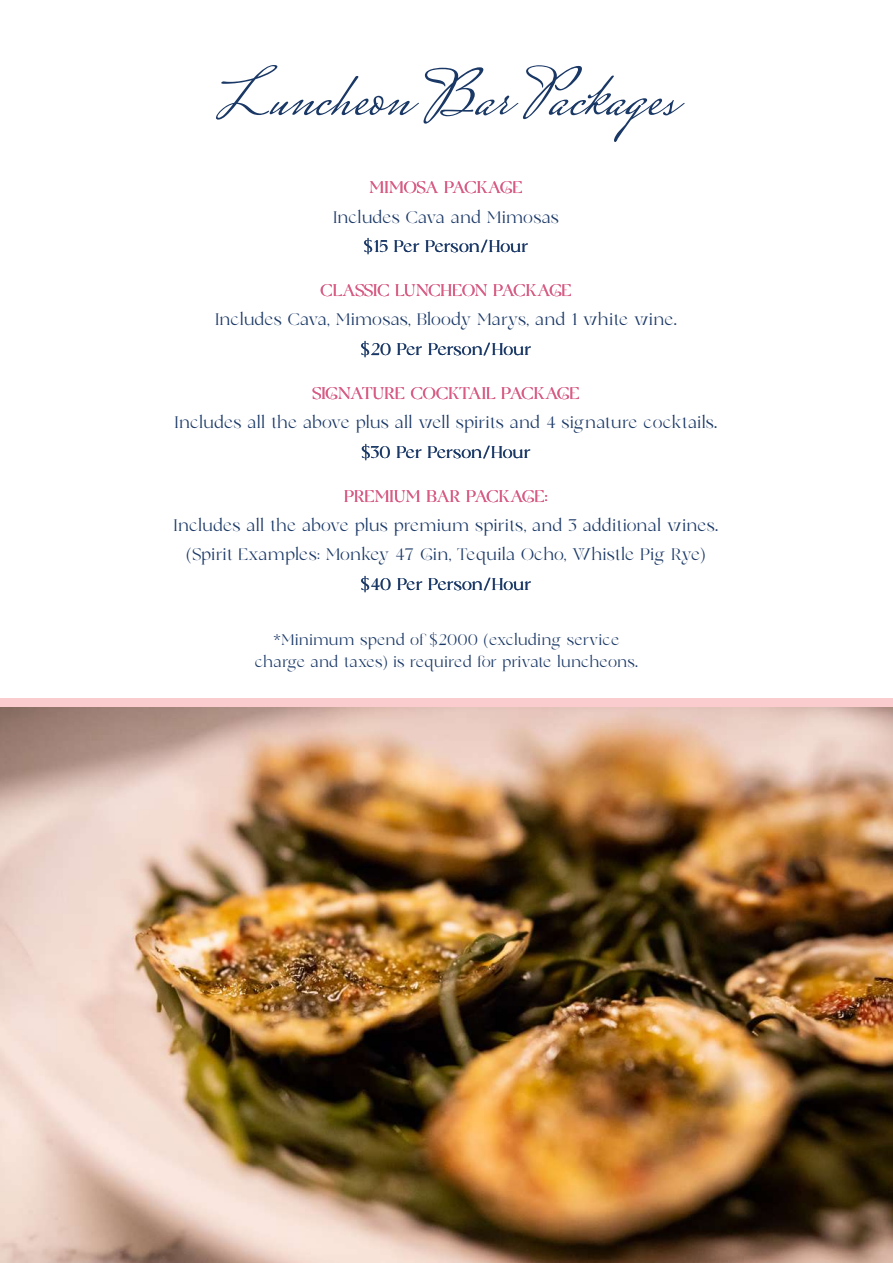
<style>
.page{position:relative;width:893px;height:1263px;background:#fff}
.page>*{position:absolute;margin:0;border:0;box-sizing:border-box;transform-origin:0 0}
.t1{font:66.3px "Mrs Saint Delafield";color:#1a3866}
.t2{font:18px/29.4px "Zephyr";letter-spacing:.04em;color:#1a3866;text-align:center}
.t3{font:18px "Zephyr";letter-spacing:.05em;color:#d85d85}
.t4{font:16.5px/22.5px "Zephyr";letter-spacing:.04em;color:#1a3866;text-align:center}
</style>
<div class="page">
<img style="left:0;top:707px;width:893px;height:556px">
<div style="left:0;top:698px;width:893px;height:9px;background:#facccd"></div>
<h1 class="t1" style="left:216px;top:53px;width:461px">Luncheon Bar Packages</h1>
<p class="t3" style="left:370px;top:178px;width:154px">MIMOSA PACKAGE</p>
<p class="t2" style="left:333px;top:204px;width:227px">Includes Cava and Mimosas</p>
<p class="t2" style="left:364px;top:233px;width:165px">$15 Per Person/Hour</p>
<p class="t3" style="left:321px;top:280px;width:252px">CLASSIC LUNCHEON PACKAGE</p>
<p class="t2" style="left:215px;top:306px;width:463px">Includes Cava, Mimosas, Bloody Marys, and 1 white wine.</p>
<p class="t2" style="left:361px;top:336px;width:171px">$20 Per Person/Hour</p>
<p class="t3" style="left:313px;top:383px;width:268px">SIGNATURE COCKTAIL PACKAGE</p>
<p class="t2" style="left:175px;top:409px;width:544px">Includes all the above plus all well spirits and 4 signature cocktails.</p>
<p class="t2" style="left:362px;top:439px;width:170px">$30 Per Person/Hour</p>
<p class="t3" style="left:345px;top:486px;width:204px">PREMIUM BAR PACKAGE:</p>
<p class="t2" style="left:174px;top:512px;width:546px">Includes all the above plus premium spirits, and 3 additional wines. (Spirit Examples: Monkey 47 Gin, Tequila Ocho, Whistle Pig Rye)</p>
<p class="t2" style="left:361px;top:571px;width:171px">$40 Per Person/Hour</p>
<p class="t4" style="left:255px;top:629px;width:384px">*Minimum spend of $2000 (excluding service charge and taxes) is required for private luncheons.</p>
</div>
